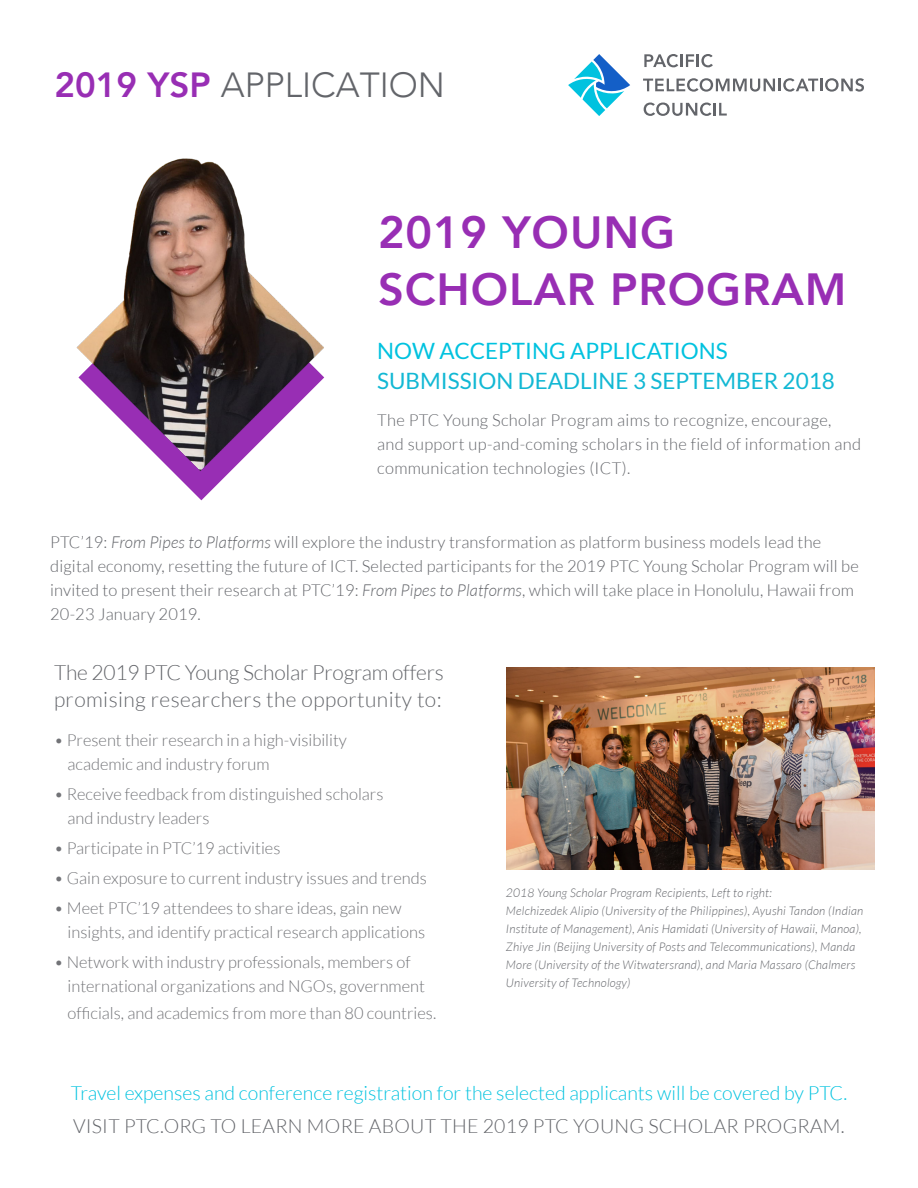
<style>
.page{position:relative;width:918px;height:1188px;background:#fff}
.page>*{position:absolute;margin:0;border:0;box-sizing:border-box;transform-origin:0 0}
.Red_Header_8{font:800 45px/57px "Avenir";letter-spacing:.02em;color:#982eb4}
.t1{font:300 34.95px "Avenir";color:#63656a}
.Red_Header_8-2{font:22.5px/30px "Lato";color:#12b8d4}
.Red_Header_8-3{font:300 21px/27px "Lato";letter-spacing:.02em;color:#63656a}
.t2{font:300 19.5px "Lato";color:#00c2df}
.t3{font:300 19.5px "Lato";letter-spacing:.01em;color:#63656a}
.Red_Header_8-4{font:300 16.5px/24px "Lato";letter-spacing:.01em;color:#63656a}
.Red_Header_8-5{font:300 16.5px/24px "Lato";color:#727377}
.Red_Header_8-6{font:italic 300 12px/18px "Lato";letter-spacing:.02em;color:#63656a}
.s1{font-weight:800;color:#982eb4}
.s2{color:#00c2df}
.s3{font-style:italic}
</style>
<div class="page">
<svg style="left:644px;top:54px;width:69px;height:13px"></svg>
<svg style="left:643px;top:78px;width:221px;height:14px"></svg>
<svg style="left:644px;top:102px;width:83px;height:14px"></svg>
<svg style="left:568px;top:54px;width:62px;height:62px"></svg>
<img style="left:507px;top:667px;width:368px;height:202px">
<img style="left:76px;top:158px;width:249px;height:334px">
<h2 class="t1" style="left:55px;top:64px;width:392px"><span class="s1">2019 YSP</span> APPLICATION</h2>
<p class="Red_Header_8" style="left:378px;top:203px;width:470px">2019 YOUNG<br>SCHOLAR PROGRAM</p>
<p class="Red_Header_8-2" style="left:377px;top:335px;width:459px"><span class="s2">NOW ACCEPTING APPLICATIONS<br></span>SUBMISSION DEADLINE 3 SEPTEMBER 2018</p>
<p class="Red_Header_8-4" style="left:377px;top:408px;width:485px">The PTC Young Scholar Program aims to recognize, encourage, and support up-and-coming scholars in the field of information and communication technologies (ICT).</p>
<p class="Red_Header_8-4" style="left:50px;top:530px;width:810px">PTC’19: <span class="s3">From Pipes to Platforms</span> will explore the industry transformation as platform business models lead the digital economy, resetting the future of ICT. Selected participants for the 2019 PTC Young Scholar Program will be invited to present their research at PTC’19: <span class="s3">From Pipes to Platforms</span>, which will take place in Honolulu, Hawaii from 20-23 January 2019.</p>
<p class="Red_Header_8-3" style="left:54px;top:659px;width:391px">The 2019 PTC Young Scholar Program offers promising researchers the opportunity to:</p>
<p class="Red_Header_8-5" style="left:67px;top:728px;width:281px;text-indent:-13px">• Present their research in a high-visibility academic and industry forum</p>
<p class="Red_Header_8-5" style="left:67px;top:782px;width:318px;text-indent:-13px">• Receive feedback from distinguished scholars and industry leaders</p>
<p class="Red_Header_8-5" style="left:54px;top:836px;width:228px">• Participate in PTC’19 activities</p>
<p class="Red_Header_8-5" style="left:54px;top:866px;width:374px">• Gain exposure to current industry issues and trends</p>
<p class="Red_Header_8-5" style="left:67px;top:896px;width:359px;text-indent:-13px">• Meet PTC’19 attendees to share ideas, gain new insights, and identify practical research applications</p>
<p class="Red_Header_8-5" style="left:67px;top:950px;width:359px;text-indent:-13px">• Network with industry professionals, members of international organizations and NGOs, government</p>
<p class="Red_Header_8-5" style="left:68px;top:1001px;width:370px">officials, and academics from more than 80 countries.</p>
<p class="Red_Header_8-6" style="left:506px;top:885px;width:359px">2018 Young Scholar Program Recipients, Left to right:<br>Melchizedek Alipio (University of the Philippines), Ayushi Tandon (Indian Institute of Management), Anis Hamidati (University of Hawaii, Manoa), Zhiye Jin (Beijing University of Posts and Telecommunications), Manda More (University of the Witwatersrand), and Maria Massaro (Chalmers University of Technology)</p>
<p class="t2" style="left:71px;top:1082px;width:778px">Travel expenses and conference registration for the selected applicants will be covered by PTC.</p>
<p class="t3" style="left:73px;top:1115px;width:773px">VISIT PTC.ORG TO LEARN MORE ABOUT THE 2019 PTC YOUNG SCHOLAR PROGRAM.</p>
</div>
